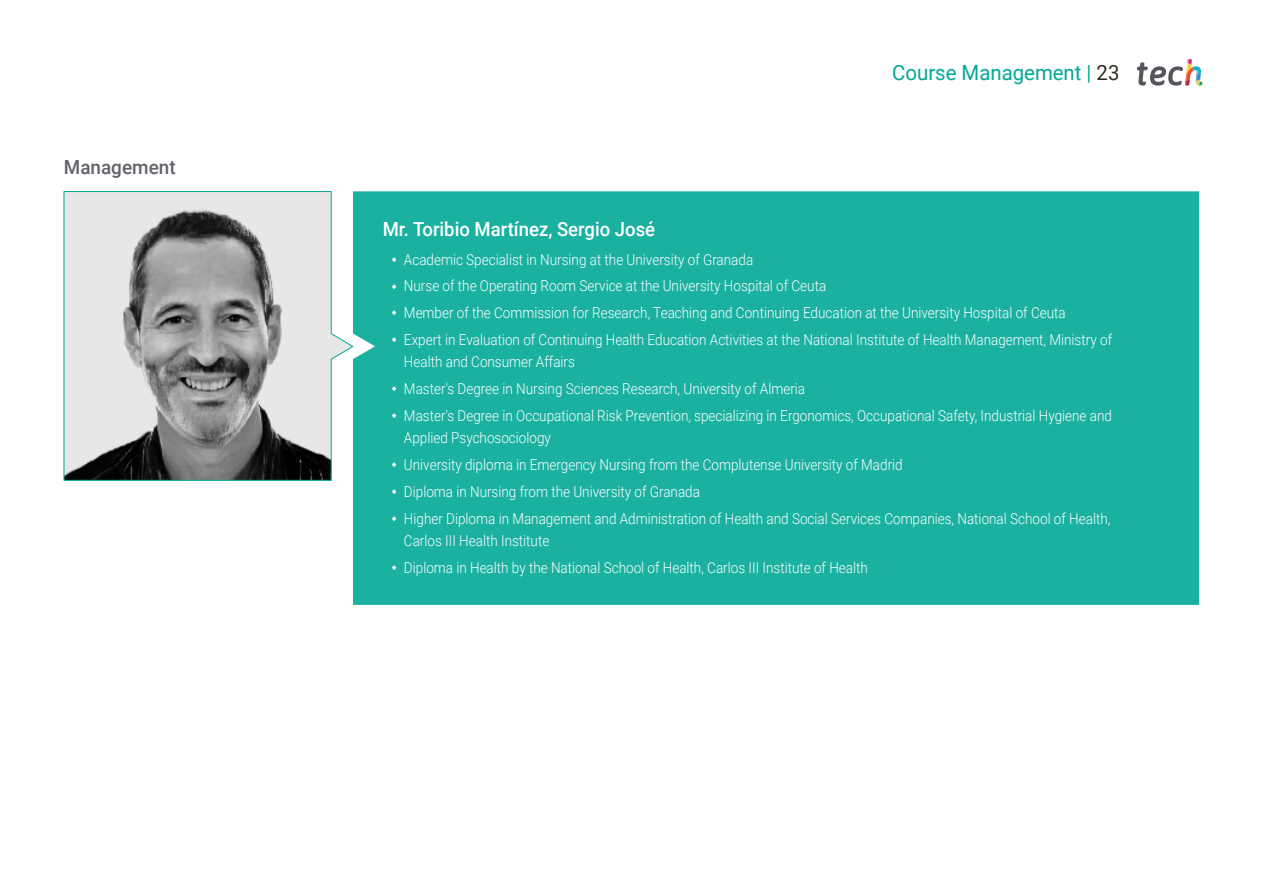
<style>
.page{position:relative;width:1263px;height:893px;background:#fff}
.page>*{position:absolute;margin:0;border:0;box-sizing:border-box;transform-origin:0 0}
.t1{font:21px "Roboto";color:#00a996}
.t2{font:500 19.5px "Roboto";color:#fff;scale:.95 1}
.t3{font:500 19.5px "Roboto";color:#61646a}
.t4{font:300 15px/26.7px "Roboto";color:#fff;scale:.9 1}
.s1{color:#312e20}
</style>
<div class="page">
<div style="left:353px;top:191px;width:846px;height:414px;background:#1ab1a0"></div>
<svg style="left:64px;top:191px;width:289px;height:290px;background:#b0b2b2"></svg>
<svg style="left:1137px;top:59px;width:65px;height:27px"></svg>
<svg style="left:392px;top:257px;width:5px;height:5px"></svg>
<svg style="left:392px;top:284px;width:5px;height:5px"></svg>
<svg style="left:392px;top:310px;width:5px;height:5px"></svg>
<svg style="left:392px;top:337px;width:5px;height:5px"></svg>
<svg style="left:392px;top:386px;width:5px;height:5px"></svg>
<svg style="left:392px;top:413px;width:5px;height:5px"></svg>
<svg style="left:392px;top:462px;width:5px;height:5px"></svg>
<svg style="left:392px;top:489px;width:5px;height:5px"></svg>
<svg style="left:392px;top:516px;width:5px;height:5px"></svg>
<svg style="left:392px;top:565px;width:5px;height:5px"></svg>
<h2 class="t3" style="left:64px;top:154px;width:113px">Management</h2>
<h1 class="t1" style="left:892px;top:57px;width:229px">Course Management | <span class="s1">23</span></h1>
<h2 class="t2" style="left:383px;top:215px;width:288px">Mr. Toribio Martínez, Sergio José</h2>
<p class="t4" style="left:404px;top:245px;width:788px">Academic Specialist in Nursing at the University of Granada<br>Nurse of the Operating Room Service at the University Hospital of Ceuta<br>Member of the Commission for Research, Teaching and Continuing Education at the University Hospital of Ceuta<br>Expert in Evaluation of Continuing Health Education Activities at the National Institute of Health Management, Ministry of</p>
<p class="t4" style="left:404px;top:348px;width:788px">Health and Consumer Affairs<br>Master's Degree in Nursing Sciences Research, University of Almeria<br>Master's Degree in Occupational Risk Prevention, specializing in Ergonomics, Occupational Safety, Industrial Hygiene and</p>
<p class="t4" style="left:404px;top:424px;width:786px">Applied Psychosociology<br>University diploma in Emergency Nursing from the Complutense University of Madrid<br>Diploma in Nursing from the University of Granada<br>Higher Diploma in Management and Administration of Health and Social Services Companies, National School of Health,</p>
<p class="t4" style="left:404px;top:527px;width:517px">Carlos III Health Institute<br>Diploma in Health by the National School of Health, Carlos III Institute of Health</p>
</div>
